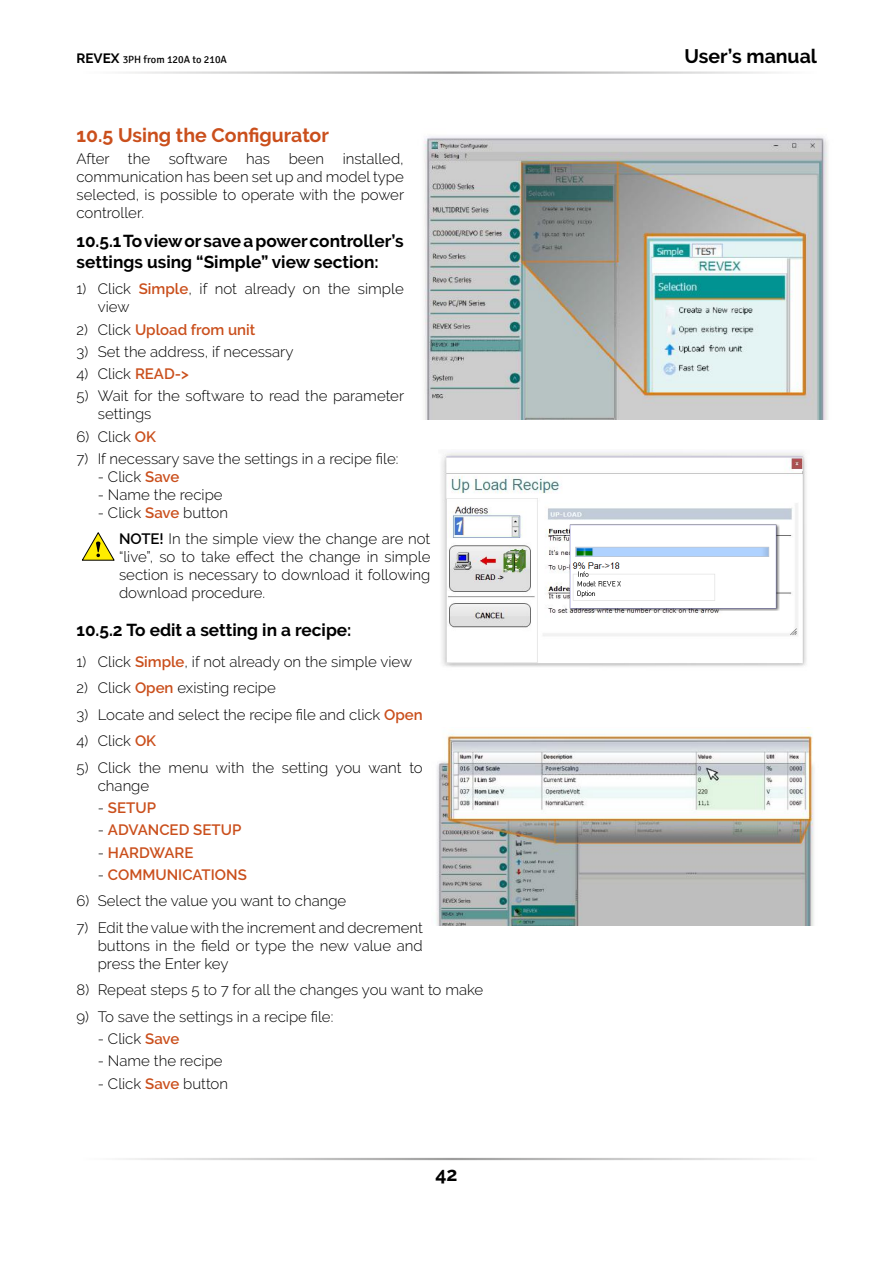
<style>
.page{position:relative;width:893px;height:1263px;background:#fff}
.page>*{position:absolute;margin:0;border:0;box-sizing:border-box;transform-origin:0 0}
.t1{font:700 19.5px "Raleway";color:#ca4f1c}
.t2{font:700 19.5px "Raleway";color:#000}
.t3{font:700 17.25px/20.7px "Raleway";color:#000}
.t4{font:300 15px/18px "Raleway";color:#000}
.t5{font:600 15px "Raleway";color:#ca4f1c}
.t6{font:10.5px "Signika";color:#000}
.s1{font-family:"Raleway";font-weight:700;font-size:13.5px}
.s2{font-weight:600;color:#ca4f1c}
.s3{font-weight:300;color:#000}
.s4{font-weight:600}
</style>
<div class="page">
<svg style="left:82px;top:532px;width:33px;height:29px"></svg>
<img style="left:423px;top:136px;width:405px;height:284px">
<img style="left:441px;top:452px;width:366px;height:215px">
<img style="left:566px;top:521px;width:213px;height:90px">
<img style="left:437px;top:728px;width:377px;height:198px">
<p class="t6" style="left:77px;top:54px;width:152px"><span class="s1">REVEX</span> 3PH from 120A to 210A</p>
<h1 class="t2" style="left:684px;top:45px;width:134px">User’s manual</h1>
<h1 class="t1" style="left:77px;top:124px;width:254px">10.5 Using the Configurator</h1>
<p class="t4" style="left:77px;top:150px;width:329px;text-align:justify">After the software has been installed, communication has been set up and model type selected, is possible to operate with the power controller.</p>
<p class="t3" style="left:77px;top:231px;width:329px">10.5.1 To view or save a power controller’s settings using “Simple” view section:</p>
<p class="t4" style="left:98px;top:280px;width:307px;text-indent:-21px">1) Click <span class="s2">Simple</span>, if not already on the simple view</p>
<p class="t5" style="left:77px;top:321px;width:180px"><span class="s3">2) Click</span> Upload from unit</p>
<p class="t4" style="left:77px;top:342px;width:218px">3) Set the address, if necessary</p>
<p class="t4" style="left:77px;top:365px;width:114px">4) Click <span class="s2">READ-&gt;</span></p>
<p class="t4" style="left:98px;top:387px;width:308px;text-indent:-21px">5) Wait for the software to read the parameter settings</p>
<p class="t4" style="left:77px;top:427px;width:81px">6) Click <span class="s2">OK</span></p>
<p class="t4" style="left:77px;top:449px;width:323px">7) If necessary save the settings in a recipe file:</p>
<p class="t4" style="left:98px;top:467px;width:83px">- Click <span class="s2">Save</span></p>
<p class="t4" style="left:98px;top:485px;width:126px">- Name the recipe</p>
<p class="t4" style="left:119px;top:499px;width:313px;line-height:26.5px;text-indent:-21px">- Click <span class="s2">Save</span> button<br><span class="s4">NOTE!</span> In the simple view the change are not</p>
<p class="t4" style="left:119px;top:548px;width:313px;text-align:justify">“live”, so to take effect the change in simple section is necessary to download it following download procedure.</p>
<p class="t3" style="left:77px;top:620px;width:276px">10.5.2 To edit a setting in a recipe:</p>
<p class="t4" style="left:77px;top:652px;width:337px">1) Click <span class="s2">Simple</span>, if not already on the simple view</p>
<p class="t4" style="left:77px;top:679px;width:201px">2) Click <span class="s2">Open</span> existing recipe</p>
<p class="t4" style="left:77px;top:705px;width:348px">3) Locate and select the recipe file and click <span class="s2">Open</span></p>
<p class="t4" style="left:77px;top:732px;width:81px">4) Click <span class="s2">OK</span></p>
<p class="t4" style="left:98px;top:758px;width:326px;text-indent:-21px">5) Click the menu with the setting you want to change</p>
<p class="t5" style="left:98px;top:799px;width:60px"><span class="s3">-</span> SETUP</p>
<p class="t5" style="left:98px;top:821px;width:145px"><span class="s3">-</span> ADVANCED SETUP</p>
<p class="t5" style="left:98px;top:844px;width:97px"><span class="s3">-</span> HARDWARE</p>
<p class="t5" style="left:98px;top:866px;width:151px"><span class="s3">-</span> COM MUNICATIONS</p>
<p class="t4" style="left:77px;top:892px;width:271px">6) Select the value you want to change</p>
<p class="t4" style="left:98px;top:918px;width:327px;text-align:justify;text-indent:-21px">7) Edit the value with the increment and decrement buttons in the field or type the new value and press the Enter key</p>
<p class="t4" style="left:77px;top:981px;width:408px">8) Repeat steps 5 to 7 for all the changes you want to make</p>
<p class="t4" style="left:77px;top:1007px;width:258px">9) To save the settings in a recipe file:</p>
<p class="t4" style="left:98px;top:1030px;width:83px">- Click <span class="s2">Save</span></p>
<p class="t4" style="left:98px;top:1052px;width:126px">- Name the recipe</p>
<p class="t4" style="left:98px;top:1074px;width:132px">- Click <span class="s2">Save</span> button</p>
<h1 class="t2" style="left:435px;top:1163px;width:24px">42</h1>
</div>
